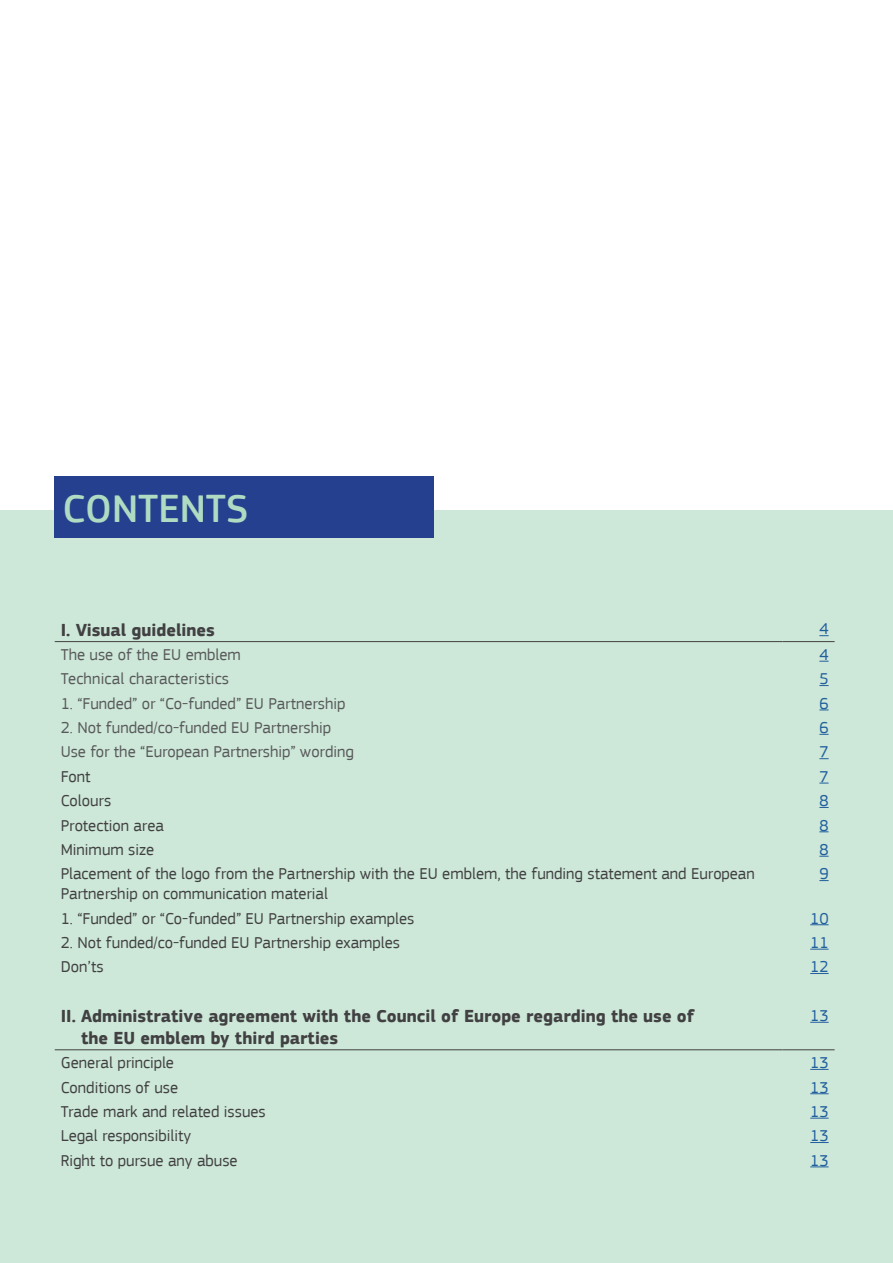
<style>
.page{position:relative;width:893px;height:1263px;background:#fff}
.page>*{position:absolute;margin:0;border:0;box-sizing:border-box;transform-origin:0 0}
.t1{font:500 40.5px "EC Square Sans Pro";color:#aedbc2}
.t2{font:700 18px/21.6px "EC Square Sans Pro";color:#414042}
.body_text{font:16.5px/19.8px "EC Square Sans Pro";color:#414042}
.body_text-2{font:16.5px "EC Square Sans Pro";color:#58595b}
.t3{font:16.5px "EC Square Sans Pro";color:#215e9e}
</style>
<div class="page">
<div style="left:0;top:510px;width:893px;height:753px;background:#cde8d8"></div>
<div style="left:54px;top:476px;width:380px;height:62px;background:#25408f"></div>
<hr style="left:55px;top:641px;width:727px;height:1px;background:#414042">
<hr style="left:782px;top:641px;width:53px;height:1px;background:#414042">
<hr style="left:55px;top:1049px;width:727px;height:1px;background:#414042">
<hr style="left:782px;top:1049px;width:53px;height:1px;background:#414042">
<svg style="left:810px;top:924px;width:19px;height:1px"></svg>
<svg style="left:810px;top:949px;width:19px;height:1px"></svg>
<svg style="left:810px;top:973px;width:19px;height:1px"></svg>
<svg style="left:810px;top:1022px;width:19px;height:1px"></svg>
<svg style="left:810px;top:1069px;width:19px;height:1px"></svg>
<svg style="left:810px;top:1093px;width:19px;height:1px"></svg>
<svg style="left:810px;top:1118px;width:19px;height:1px"></svg>
<svg style="left:810px;top:1142px;width:19px;height:1px"></svg>
<svg style="left:810px;top:1166px;width:19px;height:1px"></svg>
<p class="t1" style="left:63px;top:485px;width:187px">CONTENTS</p>
<p class="t2" style="left:61px;top:619px;width:156px">I. Visual guidelines</p>
<p class="t3" style="left:819px;top:619px;width:11px">4</p>
<p class="body_text-2" style="left:61px;top:645px;width:182px">The use of the EU emblem</p>
<p class="t3" style="left:819px;top:645px;width:11px">4</p>
<p class="body_text-2" style="left:61px;top:669px;width:170px">Technical characteristics</p>
<p class="t3" style="left:819px;top:669px;width:11px">5</p>
<p class="body_text-2" style="left:61px;top:694px;width:286px">1. “Funded” or “Co-funded” EU Partnership</p>
<p class="t3" style="left:819px;top:694px;width:11px">6</p>
<p class="body_text-2" style="left:61px;top:718px;width:272px">2. Not funded/co-funded EU Partnership</p>
<p class="t3" style="left:819px;top:718px;width:11px">6</p>
<p class="body_text-2" style="left:61px;top:742px;width:295px">Use for the “European Partnership” wording</p>
<p class="t3" style="left:819px;top:742px;width:11px">7</p>
<p class="body_text" style="left:61px;top:767px;width:31px">Font</p>
<p class="t3" style="left:819px;top:767px;width:11px">7</p>
<p class="body_text" style="left:61px;top:791px;width:52px">Colours</p>
<p class="t3" style="left:819px;top:791px;width:11px">8</p>
<p class="body_text" style="left:61px;top:815px;width:105px">Protection area</p>
<p class="t3" style="left:819px;top:815px;width:11px">8</p>
<p class="body_text" style="left:61px;top:840px;width:95px">Minimum size</p>
<p class="t3" style="left:819px;top:840px;width:11px">8</p>
<p class="body_text" style="left:61px;top:864px;width:695px">Placement of the logo from the Partnership with the EU emblem, the funding statement and European<br>Partnership on communication material</p>
<p class="t3" style="left:819px;top:864px;width:11px">9</p>
<p class="body_text" style="left:61px;top:908px;width:355px">1. “Funded” or “Co-funded” EU Partnership examples</p>
<p class="t3" style="left:810px;top:908px;width:20px">10</p>
<p class="body_text" style="left:61px;top:933px;width:341px">2. Not funded/co-funded EU Partnership examples</p>
<p class="t3" style="left:810px;top:933px;width:20px">11</p>
<p class="body_text" style="left:61px;top:957px;width:44px">Don’ts</p>
<p class="t3" style="left:810px;top:957px;width:20px">12</p>
<p class="t2" style="left:81px;top:1006px;width:615px;text-indent:-20px">II. Administrative agreement with the Council of Europe regarding the use of the EU emblem by third parties</p>
<p class="t3" style="left:810px;top:1006px;width:20px">13</p>
<p class="body_text" style="left:61px;top:1053px;width:115px">General principle</p>
<p class="t3" style="left:810px;top:1053px;width:20px">13</p>
<p class="body_text" style="left:61px;top:1077px;width:119px">Conditions of use</p>
<p class="t3" style="left:810px;top:1077px;width:20px">13</p>
<p class="body_text" style="left:61px;top:1102px;width:206px">Trade mark and related issues</p>
<p class="t3" style="left:810px;top:1102px;width:20px">13</p>
<p class="body_text" style="left:61px;top:1126px;width:132px">Legal responsibility</p>
<p class="t3" style="left:810px;top:1126px;width:20px">13</p>
<p class="body_text" style="left:61px;top:1150px;width:178px">Right to pursue any abuse</p>
<p class="t3" style="left:810px;top:1150px;width:20px">13</p>
</div>
